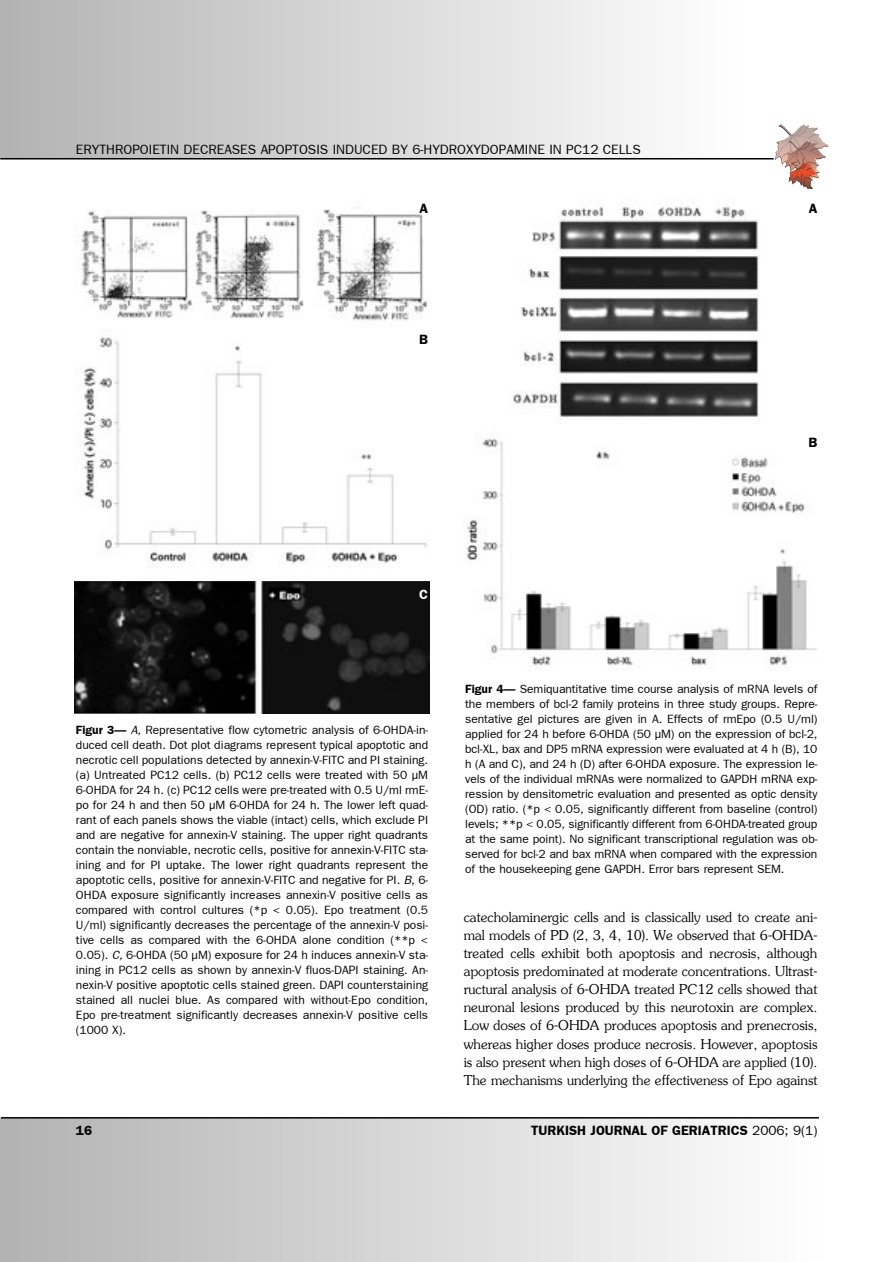
<style>
.page{position:relative;width:893px;height:1262px;background:#fff}
.page>*{position:absolute;margin:0;border:0;box-sizing:border-box;transform-origin:0 0}
.t1{font:13.5px/18px "Souvenir Plain";color:#000;text-align:justify}
.t2{font:13.5px "Franklin Gothic Plain";color:#000}
.t3{font:13.5px "Franklin Gothic Demi";color:#000}
.t4{font:13.5px "Franklin Gothic Demi";color:#fff}
.t5{font:12px/15px "Franklin Gothic Plain";letter-spacing:-.005em;color:#000;text-align:justify}
.s1{font-family:"Franklin Gothic Demi"}
.s2{font-style:italic}
.s3{font-family:"Franklin Gothic Plain"}
</style>
<div class="page">
<div style="left:0;top:0;width:736px;height:159px;background:linear-gradient(to right,#b2b2b2,#fefefe)"></div>
<div style="left:0;top:1118px;width:819px;height:143px;background:linear-gradient(to right,#b2b2b2,#fefefe)"></div>
<hr style="left:1px;top:1117px;width:818px;height:1px;background:#000">
<svg style="left:774px;top:124px;width:54px;height:65px"></svg>
<hr style="left:0;top:158px;width:773px;height:1px;background:#000">
<img style="left:81px;top:209px;width:346px;height:112px">
<img style="left:512px;top:202px;width:247px;height:222px">
<img style="left:83px;top:337px;width:344px;height:231px">
<img style="left:465px;top:438px;width:352px;height:231px">
<img style="left:74px;top:581px;width:355px;height:132px">
<p class="t2" style="left:76px;top:141px;width:566px">ERYTHROPOIETIN DECREASES APOPTOSIS INDUCED BY 6-HYDROXYDOPAMINE IN PC12 CELLS</p>
<p class="t3" style="left:419px;top:200px;width:10px">A</p>
<p class="t3" style="left:419px;top:331px;width:10px">B</p>
<p class="t4" style="left:419px;top:586px;width:10px">C</p>
<p class="t3" style="left:808px;top:200px;width:10px">A</p>
<p class="t3" style="left:808px;top:434px;width:10px">B</p>
<p class="t5" style="left:76px;top:722px;width:354px"><span class="s1">Figur 3—</span> <span class="s2">A,</span> Representative flow cytometric analysis of 6-OHDA-in&shy;duced cell death. Dot plot diagrams represent typical apoptotic and necrotic cell populations detected by annexin-V-FITC and PI staining. (a) Untreated PC12 cells. (b) PC12 cells were treated with 50 µM 6-OHDA for 24 h. (c) PC12 cells were pre-treated with 0.5 U/ml rmE&shy;po for 24 h and then 50 µM 6-OHDA for 24 h. The lower left quad&shy;rant of each panels shows the viable (intact) cells, which exclude PI and are negative for annexin-V staining. The upper right quadrants contain the nonviable, necrotic cells, positive for annexin-V-FITC sta&shy;ining and for PI uptake. The lower right quadrants represent the apoptotic cells, positive for annexin-V-FITC and negative for PI. <span class="s2">B,</span>6- OHDA exposure significantly increases annexin-V positive cells as compared with control cultures (*p &lt; 0.05). Epo treatment (0.5<br>U/ml) significantly decreases the percentage of the annexin-V posi&shy;tive cells as compared with the 6-OHDA alone condition (**p &lt; 0.05). <span class="s2">C,</span>6-OHDA (50 µM) exposure for 24 h induces annexin-V sta&shy;ining in PC12 cells as shown by annexin-V fluos-DAPI staining. An&shy;nexin-V positive apoptotic cells stained green. DAPI counterstaining stained all nuclei blue. As compared with without-Epo condition, Epo pre-treatment significantly decreases annexin-V positive cells (1000 X).</p>
<p class="t5" style="left:465px;top:681px;width:354px"><span class="s1">Figur 4—</span> Semiquantitative time course analysis of mRNA levels of the members of bcl-2 family proteins in three study groups. Repre&shy;sentative gel pictures are given in A. Effects of rmEpo (0.5 U/ml) applied for 24 h before 6-OHDA (50 µM) on the expression of bcl-2, bcl-XL, bax and DP5 mRNA expression were evaluated at 4 h (B), 10 h (A and C), and 24 h (D) after 6-OHDA exposure. The expression le&shy;vels of the individual mRNAs were normalized to GAPDH mRNA exp&shy;ression by densitometric evaluation and presented as optic density (OD) ratio. (*p &lt; 0.05, significantly different from baseline (control) levels; **p &lt; 0.05, significantly different from 6-OHDA-treated group at the same point). No significant transcriptional regulation was ob&shy;served for bcl-2 and bax mRNA when compared with the expression of the housekeeping gene GAPDH. Error bars represent SEM.</p>
<p class="t1" style="left:463px;top:907px;width:355px">catecholaminergic cells and is classically used to create ani&shy;mal models of PD (2, 3, 4, 10). We observed that 6-OHDA&shy;treated cells exhibit both apoptosis and necrosis, although apoptosis predominated at moderate concentrations. Ultrast&shy;ructural analysis of 6-OHDA treated PC12 cells showed that neuronal lesions produced by this neurotoxin are complex.<br>Low doses of 6-OHDA produces apoptosis and prenecrosis, whereas higher doses produce necrosis. However, apoptosis is also present when high doses of 6-OHDA are applied (10).<br>The mechanisms underlying the effectiveness of Epo against</p>
<p class="t3" style="left:76px;top:1122px;width:18px">16</p>
<p class="t3" style="left:531px;top:1122px;width:287px">TURKISH JOURNAL OF GERIATRICS <span class="s3">2006; 9(1)</span></p>
</div>
